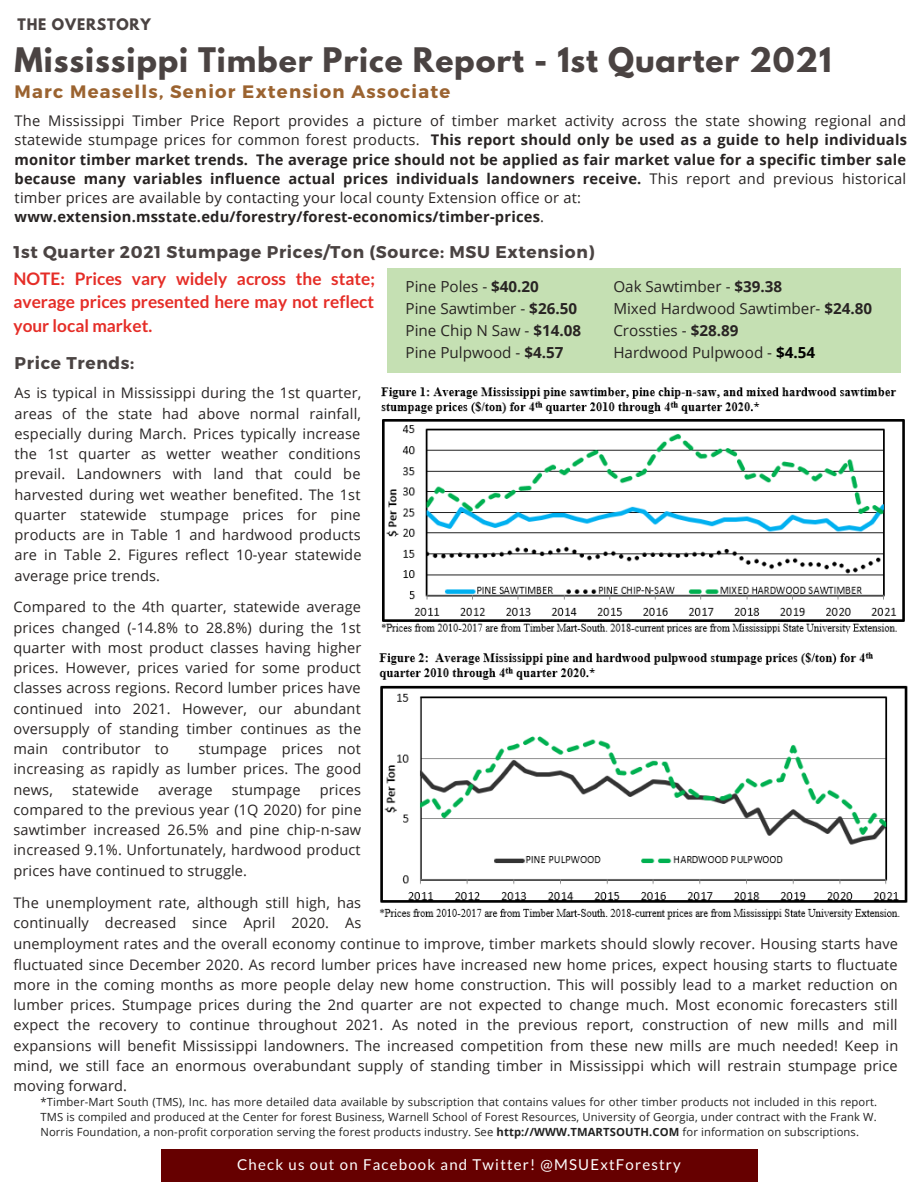
<style>
.page{position:relative;width:918px;height:1188px;background:#fff}
.page>*{position:absolute;margin:0;border:0;box-sizing:border-box;transform-origin:0 0}
.t1{font:700 30px "League Spartan";letter-spacing:.03em;color:#4a4342}
.t2{font:700 18px "Montserrat";letter-spacing:.07em;color:#9b6330}
.t3{font:700 17.25px/23.7px "Lato";color:#e52d27;text-align:justify}
.t4{font:700 16.95px "Montserrat";letter-spacing:.04em;color:#4a4342}
.t5{font:15.15px "Open Sans";color:#282423}
.t6{font:15px "Lato";letter-spacing:.08em;color:#fff}
.t7{font:14.7px/19.2px "Open Sans";letter-spacing:.015em;color:#282423;text-align:justify}
.t8{font:700 14.7px "Open Sans";letter-spacing:.015em;color:#282423}
.t9{font:14.55px/20.2px "Open Sans";letter-spacing:.01em;color:#282423;text-align:justify}
.t10{font:700 14.1px "League Spartan";letter-spacing:.06em;color:#4a4342}
.t11{font:11.25px/15px "Open Sans";letter-spacing:.01em;color:#222;text-align:justify}
.s1{font-weight:700}
.s2{font-weight:400}
.s3{font-weight:700;color:#000}
</style>
<div class="page">
<div style="left:388px;top:269px;width:513px;height:104px;background:#c5e0b3"></div>
<div style="left:161px;top:1150px;width:596px;height:31px;background:#600"></div>
<img style="left:381px;top:387px;width:524px;height:247px">
<img style="left:379px;top:652px;width:529px;height:268px">
<p class="t10" style="left:18px;top:17px;width:135px">THE OVERSTORY</p>
<p class="t1" style="left:15px;top:45px;width:818px">Mississippi Timber Price Report - 1st Quarter 2021</p>
<p class="t2" style="left:15px;top:80px;width:437px">Marc Measells, Senior Extension Associate</p>
<p class="t7" style="left:15px;top:111px;width:894px">The Mississippi Timber Price Report provides a picture of timber market activity across the state showing regional and statewide stumpage prices for common forest products. <span class="s1">This report should only be used as a guide to help individuals monitor timber market trends. The average price should not be applied as fair market value for a specific timber sale because many variables influence actual prices individuals landowners receive.</span> This report and previous historical timber prices are available by contacting your local county Extension office or at:</p>
<p class="t8" style="left:15px;top:206px;width:531px">www.extension.msstate.edu/forestry/forest-economics/timber-prices<span class="s2">.</span></p>
<p class="t4" style="left:13px;top:241px;width:583px">1st Quarter 2021 Stumpage Prices/Ton (Source: MSU Extension)</p>
<p class="t3" style="left:13px;top:266px;width:363px">NOTE: Prices vary widely across the state; average prices presented here may not reflect your local market.</p>
<p class="t4" style="left:15px;top:352px;width:121px">Price Trends:</p>
<p class="t9" style="left:15px;top:383px;width:348px">As is typical in Mississippi during the 1st quarter, areas of the state had above normal rainfall, especially during March. Prices typically increase the 1st quarter as wetter weather conditions prevail. Landowners with land that could be harvested during wet weather benefited. The 1st quarter statewide stumpage prices for pine products are in Table 1 and hardwood products are in Table 2. Figures reflect 10-year statewide average price trends.</p>
<p class="t5" style="left:406px;top:275px;width:135px">Pine Poles - <span class="s1">$40.20</span></p>
<p class="t5" style="left:406px;top:297px;width:173px">Pine Sawtimber - <span class="s1">$26.50</span></p>
<p class="t5" style="left:406px;top:319px;width:177px">Pine Chip N Saw - <span class="s1">$14.08</span></p>
<p class="t5" style="left:406px;top:341px;width:159px">Pine Pulpwood - <span class="s1">$4.57</span></p>
<p class="t9" style="left:13px;top:597px;width:350px">Compared to the 4th quarter, statewide average prices changed (-14.8% to 28.8%) during the 1st quarter with most product classes having higher prices. However, prices varied for some product classes across regions. Record lumber prices have continued into 2021. However, our abundant oversupply of standing timber continues as the main contributor to</p>
<p class="t9" style="left:13px;top:738px;width:349px;text-indent:185px">stumpage prices not increasing as rapidly as lumber prices. The good news,</p>
<p class="t9" style="left:72px;top:779px;width:68px">statewide</p>
<p class="t9" style="left:158px;top:779px;width:56px">average</p>
<p class="t9" style="left:232px;top:779px;width:70px">stumpage</p>
<p class="t9" style="left:13px;top:779px;width:350px;text-indent:306px">prices compared to the previous year (1Q 2020) for pine sawtimber increased 26.5% and pine chip-n-saw increased 9.1%. Unfortunately, hardwood product prices have continued to struggle.</p>
<p class="t5" style="left:613px;top:275px;width:170px">Oak Sawtimber - <span class="s1">$39.38</span></p>
<p class="t5" style="left:613px;top:297px;width:260px">Mixed Hardwood Sawtimber- <span class="s1">$24.80</span></p>
<p class="t5" style="left:613px;top:319px;width:127px">Crossties - <span class="s1">$28.89</span></p>
<p class="t5" style="left:613px;top:341px;width:203px">Hardwood Pulpwood - <span class="s3">$4.54</span></p>
<p class="t9" style="left:13px;top:892px;width:349px">The unemployment rate, although still high, has continually decreased since April 2020. As</p>
<p class="t9" style="left:13px;top:934px;width:886px">unemployment rates and the overall economy continue to improve, timber markets should slowly recover. Housing starts have fluctuated since December 2020. As record lumber prices have increased new home prices, expect housing starts to fluctuate more in the coming months as more people delay new home construction. This will possibly lead to a market reduction on lumber prices. Stumpage prices during the 2nd quarter are not expected to change much. Most economic forecasters still expect the recovery to continue throughout 2021. As noted in the previous report, construction of new mills and mill expansions will benefit Mississippi landowners. The increased competition from these new mills are much needed! Keep in mind, we still face an enormous overabundant supply of standing timber in Mississippi which will restrain stumpage price moving forward.</p>
<p class="t11" style="left:40px;top:1094px;width:838px">*Timber-Mart South (TMS), Inc. has more detailed data available by subscription that contains values for other timber products not included in this report.<br>TMS is compiled and produced at the Center for forest Business, Warnell School of Forest Resources, University of Georgia, under contract with the Frank W.<br>Norris Foundation, a non-profit corporation serving the forest products industry. See <span class="s1">http://WWW.TMARTSOUTH.COM</span> for information on subscriptions.</p>
<p class="t6" style="left:237px;top:1155px;width:445px">Check us out on Facebook and Twitter! @MSUExtForestry</p>
</div>
